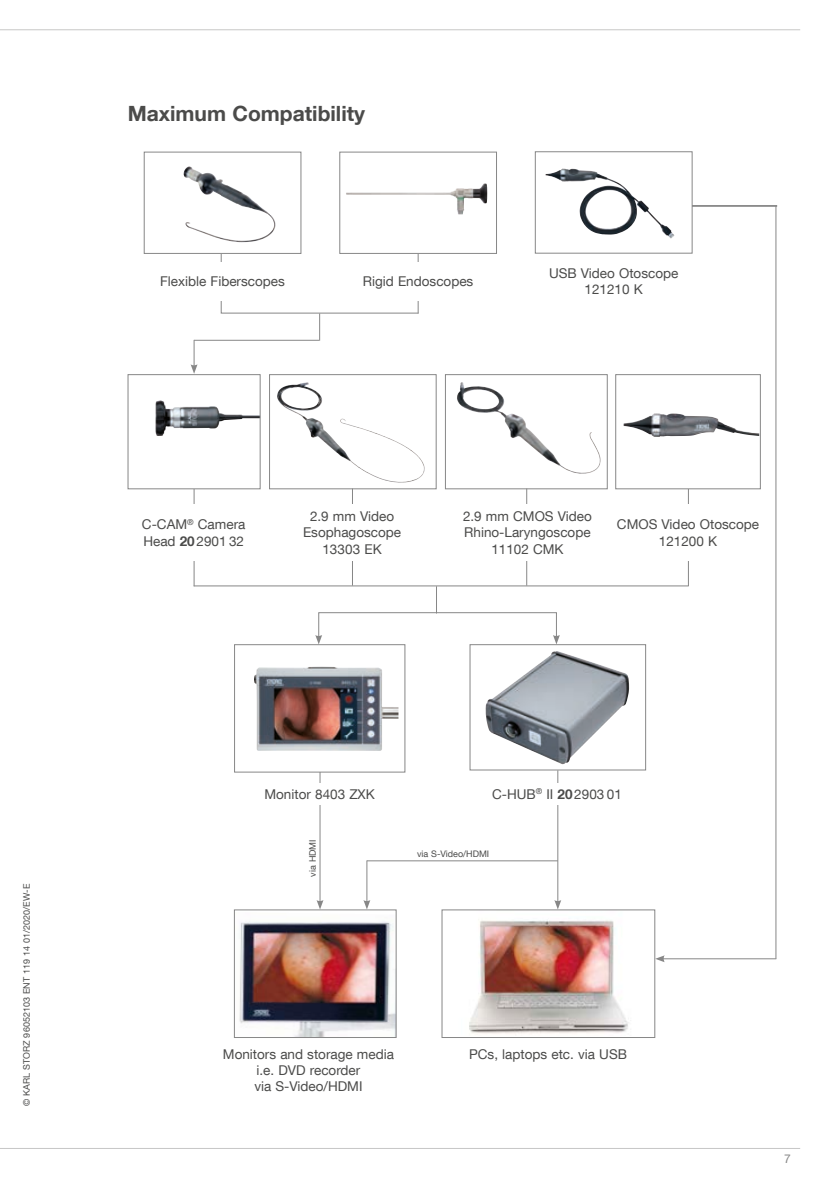
<style>
.page{position:relative;width:830px;height:1191px;background:#fff}
.page>*{position:absolute;margin:0;border:0;box-sizing:border-box;transform-origin:0 0}
.t1{font:700 21px "KS Helvetica Neue";color:#4b4b4a}
.t2{font:13.5px/16.2px "KS Helvetica Neue";color:#4b4b4a;text-align:center}
.t3{font:12px "KS Helvetica Neue";color:#878787}
.t4{font:9px "KS Helvetica Neue";letter-spacing:.01em;color:#4b4b4a}
.s1{font-weight:700}
</style>
<div class="page">
<hr style="left:0;top:29px;width:799px;height:1px;background:#c7c7c6">
<hr style="left:0;top:1148px;width:799px;height:1px;background:#c7c7c6">
<img style="left:485px;top:651px;width:143px;height:113px">
<div style="left:469px;top:644px;width:176px;height:126px;border:1px solid #878787"></div>
<img style="left:239px;top:921px;width:155px;height:115px">
<div style="left:234px;top:909px;width:162px;height:129px;border:1px solid #878787"></div>
<img style="left:469px;top:920px;width:160px;height:115px">
<div style="left:441px;top:909px;width:214px;height:129px;border:1px solid #878787"></div>
<svg style="left:190px;top:340px;width:7px;height:34px"></svg>
<hr style="left:319px;top:770px;width:1px;height:132px;background:#878787">
<svg style="left:316px;top:900px;width:7px;height:9px"></svg>
<hr style="left:366px;top:860px;width:1px;height:42px;background:#878787">
<svg style="left:363px;top:900px;width:7px;height:9px"></svg>
<hr style="left:557px;top:770px;width:1px;height:132px;background:#878787">
<svg style="left:554px;top:900px;width:7px;height:9px"></svg>
<hr style="left:662px;top:958px;width:114px;height:1px;background:#878787">
<svg style="left:655px;top:955px;width:9px;height:7px"></svg>
<img style="left:183px;top:166px;width:11px;height:15px">
<div style="left:144px;top:152px;width:157px;height:102px;border:1px solid #878787"></div>
<img style="left:346px;top:183px;width:141px;height:32px">
<div style="left:339px;top:152px;width:157px;height:102px;border:1px solid #878787"></div>
<img style="left:277px;top:382px;width:147px;height:101px">
<div style="left:269px;top:374px;width:167px;height:115px;border:1px solid #878787"></div>
<img style="left:457px;top:382px;width:144px;height:92px">
<div style="left:445px;top:374px;width:162px;height:115px;border:1px solid #878787"></div>
<img style="left:254px;top:666px;width:144px;height:85px">
<div style="left:234px;top:644px;width:171px;height:128px;border:1px solid #878787"></div>
<hr style="left:194px;top:464px;width:1px;height:122px;background:#878787">
<div style="left:128px;top:375px;width:132px;height:114px;background:#fff"></div>
<img style="left:155px;top:400px;width:103px;height:36px">
<div style="left:128px;top:374px;width:132px;height:115px;border:1px solid #878787"></div>
<hr style="left:654px;top:206px;width:122px;height:1px;background:#878787">
<svg style="left:220px;top:216px;width:199px;height:125px"></svg>
<svg style="left:315px;top:586px;width:244px;height:58px"></svg>
<hr style="left:687px;top:469px;width:1px;height:117px;background:#878787">
<hr style="left:194px;top:340px;width:125px;height:1px;background:#878787">
<img style="left:623px;top:413px;width:135px;height:24px">
<div style="left:615px;top:374px;width:145px;height:115px;border:1px solid #878787"></div>
<hr style="left:352px;top:488px;width:1px;height:97px;background:#878787">
<hr style="left:526px;top:488px;width:1px;height:97px;background:#878787">
<hr style="left:194px;top:585px;width:494px;height:1px;background:#878787">
<hr style="left:670px;top:205px;width:106px;height:1px;background:#878787">
<hr style="left:367px;top:860px;width:190px;height:1px;background:#878787">
<div style="left:535px;top:152px;width:156px;height:101px;background:#fff"></div>
<img style="left:545px;top:169px;width:129px;height:70px">
<div style="left:534px;top:151px;width:158px;height:102px;border:1px solid #878787"></div>
<hr style="left:775px;top:205px;width:1px;height:753px;background:#878787">
<div style="left:144px;top:262px;width:157px;height:38px;background:#fff"></div>
<div style="left:339px;top:262px;width:157px;height:38px;background:#fff"></div>
<div style="left:127px;top:504px;width:133px;height:57px;background:#fff"></div>
<div style="left:268px;top:504px;width:167px;height:57px;background:#fff"></div>
<div style="left:615px;top:504px;width:145px;height:57px;background:#fff"></div>
<div style="left:234px;top:783px;width:171px;height:21px;background:#fff"></div>
<div style="left:467px;top:783px;width:178px;height:21px;background:#fff"></div>
<p class="t4" style="left:21px;top:1106px;width:224px;rotate:-90deg">© KARL STORZ 96052103 ENT 119 14 01/2020/EW-E</p>
<h1 class="t1" style="left:128px;top:101px;width:239px">Maximum Compatibility</h1>
<p class="t2" style="left:160px;top:273px;width:126px">Flexible Fiberscopes</p>
<p class="t2" style="left:363px;top:273px;width:112px">Rigid Endoscopes</p>
<p class="t2" style="left:548px;top:265px;width:131px">USB Video Otoscope<br>121210 K</p>
<p class="t2" style="left:142px;top:516px;width:105px;text-align:left">C-CAM<sup>®</sup> Camera<br>Head <span class="s1">20</span>2901 32</p>
<p class="t2" style="left:303px;top:508px;width:100px">2.9 mm Video<br>Esophagoscope<br>13303 EK</p>
<p class="t2" style="left:463px;top:508px;width:130px">2.9 mm CMOS Video<br>Rhino-Laryngoscope<br>11102 CMK</p>
<p class="t2" style="left:616px;top:516px;width:144px">CMOS Video Otoscope<br>121200 K</p>
<p class="t2" style="left:264px;top:785px;width:112px">Monitor 8403 ZXK</p>
<p class="t2" style="left:492px;top:785px;width:131px">C-HUB<sup>®</sup> II <span class="s1">20</span>2903 01</p>
<p class="t4" style="left:307px;top:876px;width:39px;rotate:-90deg">via HDMI</p>
<p class="t4" style="left:417px;top:848px;width:74px">via S-Video/HDMI</p>
<p class="t2" style="left:223px;top:1045px;width:172px">Monitors and storage media i.e. DVD recorder<br>via S-Video/HDMI</p>
<p class="t2" style="left:469px;top:1045px;width:159px">PCs, laptops etc. via USB</p>
<p class="t3" style="left:783px;top:1151px;width:8px">7</p>
</div>
